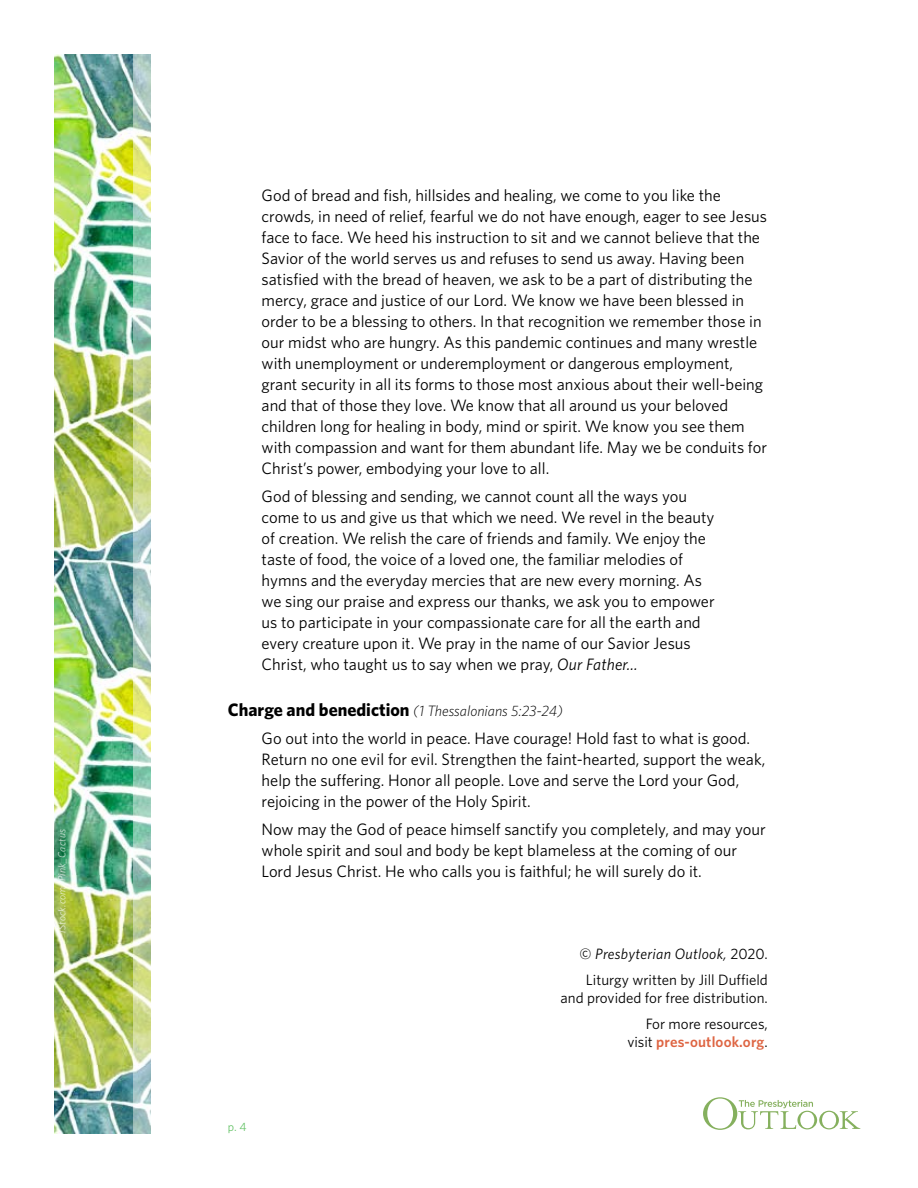
<style>
.page{position:relative;width:918px;height:1188px;background:#fff}
.page>*{position:absolute;margin:0;border:0;box-sizing:border-box;transform-origin:0 0}
.t1{font:16.5px/21px "Whitney";color:#000}
.t2{font:15px/26.2px "Whitney";color:#000;text-align:center}
.t3{font:italic 300 15px "Whitney";color:#000}
.t4{font:600 15px "Whitney";letter-spacing:.01em;color:#de6543}
.t5{font:12px "Whitney";color:#66c368}
.t6{font:italic 10.5px "Whitney";letter-spacing:.02em;color:#fff}
.s1{font-style:italic}
.s2{font-weight:700;font-style:normal;font-size:18px}
.s3{font-weight:400;color:#000}
</style>
<div class="page">
<img style="left:133px;top:54px;width:17px;height:1080px">
<img style="left:54px;top:54px;width:79px;height:1080px">
<svg style="left:703px;top:1097px;width:157px;height:33px"></svg>
<p class="t6" style="left:56px;top:933px;width:105px;rotate:-90deg">iStock.com/Pink_Cactus</p>
<p class="t1" style="left:262px;top:185px;width:507px">God of bread and fish, hillsides and healing, we come to you like the crowds, in need of relief, fearful we do not have enough, eager to see Jesus face to face. We heed his instruction to sit and we cannot believe that the Savior of the world serves us and refuses to send us away. Having been satisfied with the bread of heaven, we ask to be a part of distributing the mercy, grace and justice of our Lord. We know we have been blessed in order to be a blessing to others. In that recognition we remember those in our midst who are hungry. As this pandemic continues and many wrestle with unemployment or underemployment or dangerous employment, grant security in all its forms to those most anxious about their well-being and that of those they love. We know that all around us your beloved children long for healing in body, mind or spirit. We know you see them with compassion and want for them abundant life. May we be conduits for Christ’s power, embodying your love to all.</p>
<p class="t1" style="left:262px;top:485px;width:455px">God of blessing and sending, we cannot count all the ways you come to us and give us that which we need. We revel in the beauty of creation. We relish the care of friends and family. We enjoy the taste of food, the voice of a loved one, the familiar melodies of hymns and the everyday mercies that are new every morning. As we sing our praise and express our thanks, we ask you to empower us to participate in your compassionate care for all the earth and every creature upon it. We pray in the name of our Savior Jesus Christ, who taught us to say when we pray, <span class="s1">Our Father...</span></p>
<p class="t3" style="left:228px;top:702px;width:337px"><span class="s2">Charge and benediction</span> (1 Thessalonians 5:23-24)</p>
<p class="t1" style="left:262px;top:728px;width:505px">Go out into the world in peace. Have courage! Hold fast to what is good.<br>Return no one evil for evil. Strengthen the faint-hearted, support the weak, help the suffering. Honor all people. Love and serve the Lord your God, rejoicing in the power of the Holy Spirit.</p>
<p class="t1" style="left:262px;top:818px;width:506px">Now may the God of peace himself sanctify you completely, and may your whole spirit and soul and body be kept blameless at the coming of our<br>Lord Jesus Christ. He who calls you is faithful; he will surely do it.</p>
<p class="t5" style="left:228px;top:1119px;width:20px">p. 4</p>
<p class="t2" style="left:580px;top:940px;width:190px">© <span class="s1">Presbyterian Outlook,</span> 2020.<br>Liturgy written by Jill Duffield</p>
<p class="t2" style="left:561px;top:984px;width:209px;text-align:right">and provided for free distribution.<br>For more resources,</p>
<p class="t4" style="left:627px;top:1033px;width:142px"><span class="s3">visit</span> pres-outlook.org<span class="s3">.</span></p>
</div>
